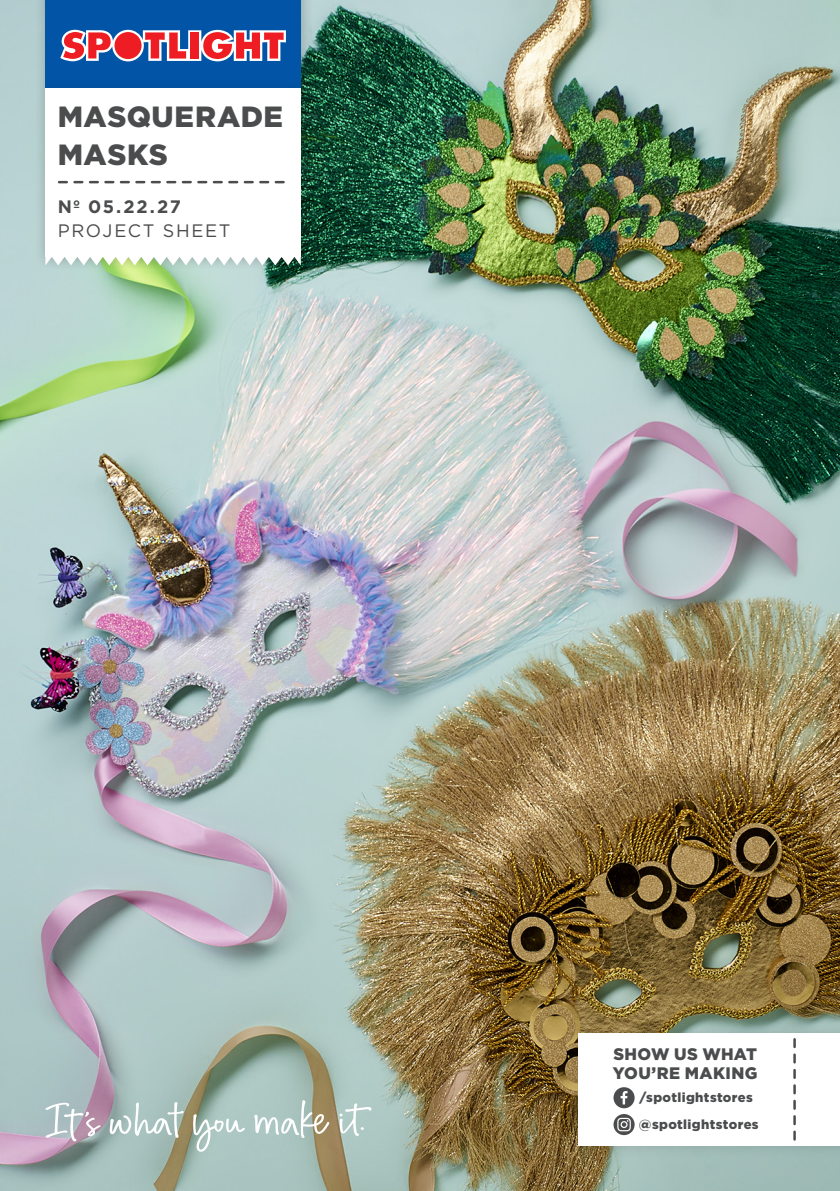
<style>
.page{position:relative;width:840px;height:1191px;background:#fff}
.page>*{position:absolute;margin:0;border:0;box-sizing:border-box;transform-origin:0 0}
.t1{font:900 29.2px/38.4px "Gotham";letter-spacing:.02em;color:#4b4c4d}
.t2{font:18px/24px "Gotham";letter-spacing:.095em;color:#4b4c4d}
.t3{font:900 16.6px/19.4px "Gotham";letter-spacing:.02em;color:#4b4c4d}
.t4{font:900 13px/26.8px "Gotham";letter-spacing:.025em;color:#4b4c4d}
.s1{font-weight:700}
</style>
<div class="page">
<img style="left:0;top:0;width:839px;height:1191px">
<svg style="left:193px;top:1114px;width:52px;height:37px;background:#b8cdc8"></svg>
<svg style="left:45px;top:1102px;width:56px;height:39px;background:#bbb9c3"></svg>
<svg style="left:109px;top:1102px;width:74px;height:35px"></svg>
<svg style="left:339px;top:1103px;width:32px;height:33px"></svg>
<svg style="left:254px;top:1100px;width:75px;height:38px;background:#b7c4b9"></svg>
<div style="left:566px;top:1022px;width:273px;height:137px;background:#231f20;opacity:.15"></div>
<div style="left:577px;top:1033px;width:262px;height:112px;background:#fff"></div>
<svg style="left:793px;top:1039px;width:2px;height:100px"></svg>
<div style="left:613px;top:1087px;width:21px;height:21px;background:#4b4c4d;border-radius:50%"></div>
<svg style="left:620px;top:1091px;width:7px;height:13px"></svg>
<svg style="left:613px;top:1114px;width:21px;height:21px"></svg>
<svg style="left:617px;top:1117px;width:13px;height:14px"></svg>
<div style="left:34px;top:0;width:280px;height:102px;background:#231f20;opacity:.15"></div>
<div style="left:45px;top:0;width:255px;height:89px;background:#0154a6"></div>
<svg style="left:60px;top:30px;width:226px;height:31px;background:#c77082"></svg>
<div style="left:34px;top:78px;width:280px;height:193px;background:#231f20;opacity:.15"></div>
<div style="left:45px;top:89px;width:255px;height:168px;background:#fff"></div>
<svg style="left:59px;top:181px;width:224px;height:2px"></svg>
<svg style="left:45px;top:257px;width:255px;height:8px"></svg>
<p class="t1" style="left:58px;top:97px;width:227px">MASQUERADE<br>MASKS</p>
<p class="t2" style="left:58px;top:194px;width:174px"><span class="s1">Nº 05.22.27<br></span>PROJECT SHEET</p>
<p class="t3" style="left:612px;top:1043px;width:146px">SHOW US WHAT<br>YOU’RE MAKING</p>
<p class="t4" style="left:638px;top:1084px;width:121px">/spotlightstores @spotlightstores</p>
</div>
